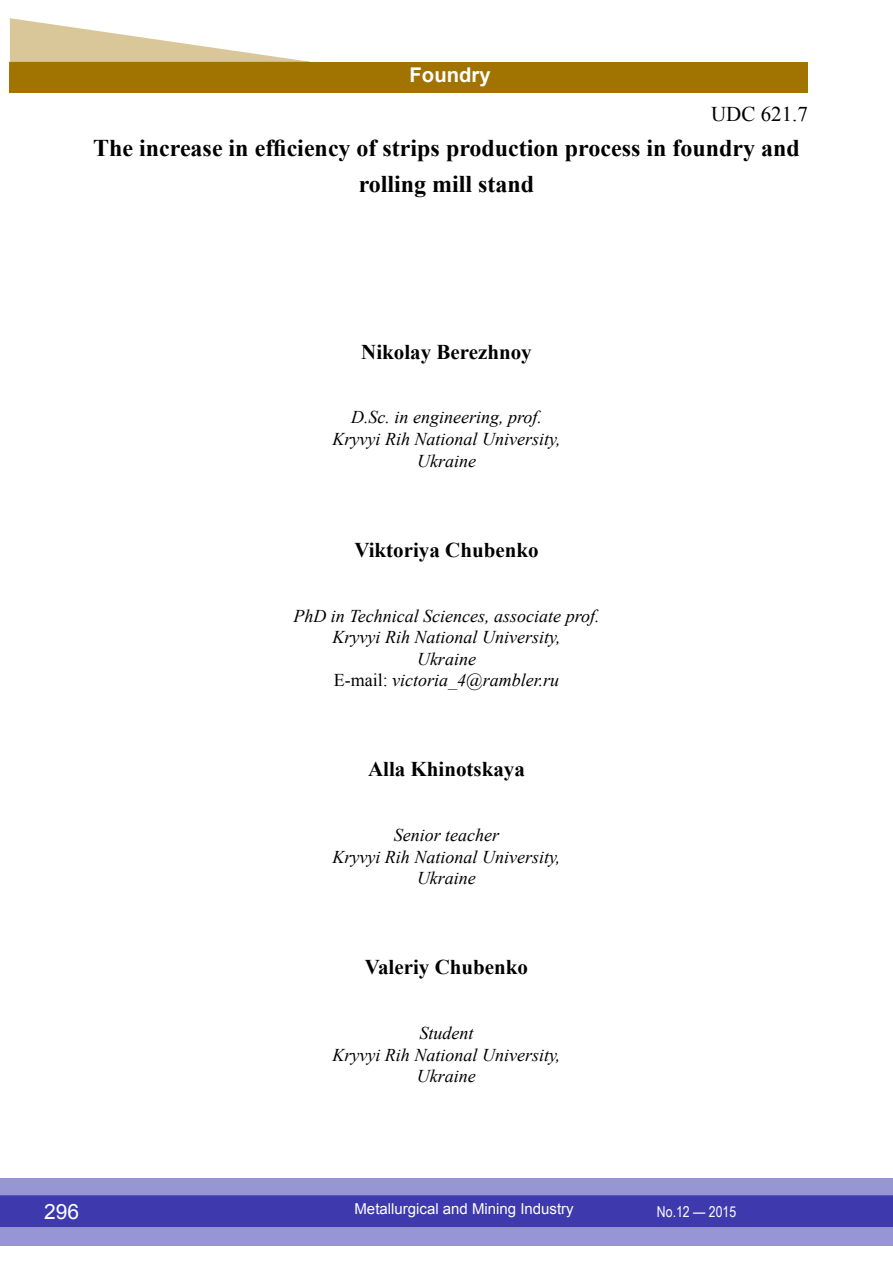
<style>
.page{position:relative;width:893px;height:1263px;background:#fff}
.page>*{position:absolute;margin:0;border:0;box-sizing:border-box;transform-origin:0 0}
.t1{font:700 24px/36px "Times New Roman";color:#000;text-align:center}
.t2{font:700 21px "Times New Roman";color:#000}
.t3{font:21px "Times New Roman";color:#000}
.t4{font:21px "Arial";color:#fff}
.t5{font:700 20.25px "Arial";color:#fff}
.t6{font:italic 18px/21.6px "Times New Roman";color:#000;text-align:center}
.t7{font:15px "Arial";color:#fff}
.t8{font:15px "Arial Narrow";color:#fff}
.s1{font-style:normal}
</style>
<div class="page">
<div style="left:0;top:1178px;width:893px;height:68px;background:#9795d3"></div>
<div style="left:0;top:1195px;width:893px;height:32px;background:#3e3aae;border:2px solid #3e3aae"></div>
<div style="left:10px;top:62px;width:798px;height:30px;background:#a17300"></div>
<svg style="left:10px;top:18px;width:300px;height:44px"></svg>
<p class="t5" style="left:410px;top:62px;width:82px">Foundry</p>
<p class="t3" style="left:711px;top:100px;width:98px">UDC 621.7</p>
<h1 class="t1" style="left:93px;top:129px;width:708px">The increase in efficiency of strips production process in foundry and rolling mill stand</h1>
<p class="t2" style="left:361px;top:337px;width:172px">Nikolay Berezhnoy</p>
<p class="t6" style="left:332px;top:406px;width:229px">D.Sc. in engineering, prof.<br>Kryvyi Rih National University,<br>Ukraine</p>
<p class="t2" style="left:354px;top:535px;width:186px">Viktoriya Chubenko</p>
<p class="t6" style="left:293px;top:604px;width:308px">PhD in Technical Sciences, associate prof.<br>Kryvyi Rih National University,<br>Ukraine<br><span class="s1">E-mail:</span> victoria_4@rambler.ru</p>
<p class="t2" style="left:368px;top:755px;width:158px">Alla Khinotskaya</p>
<p class="t6" style="left:332px;top:824px;width:229px">Senior teacher<br>Kryvyi Rih National University,<br>Ukraine</p>
<p class="t2" style="left:365px;top:953px;width:165px">Valeriy Chubenko</p>
<p class="t6" style="left:332px;top:1022px;width:229px">Student<br>Kryvyi Rih National University,<br>Ukraine</p>
<p class="t4" style="left:44px;top:1197px;width:37px">296</p>
<p class="t7" style="left:354px;top:1199px;width:221px">Metallurgical and Mining Industry</p>
<p class="t8" style="left:657px;top:1201px;width:81px">No.12 — 2015</p>
</div>
